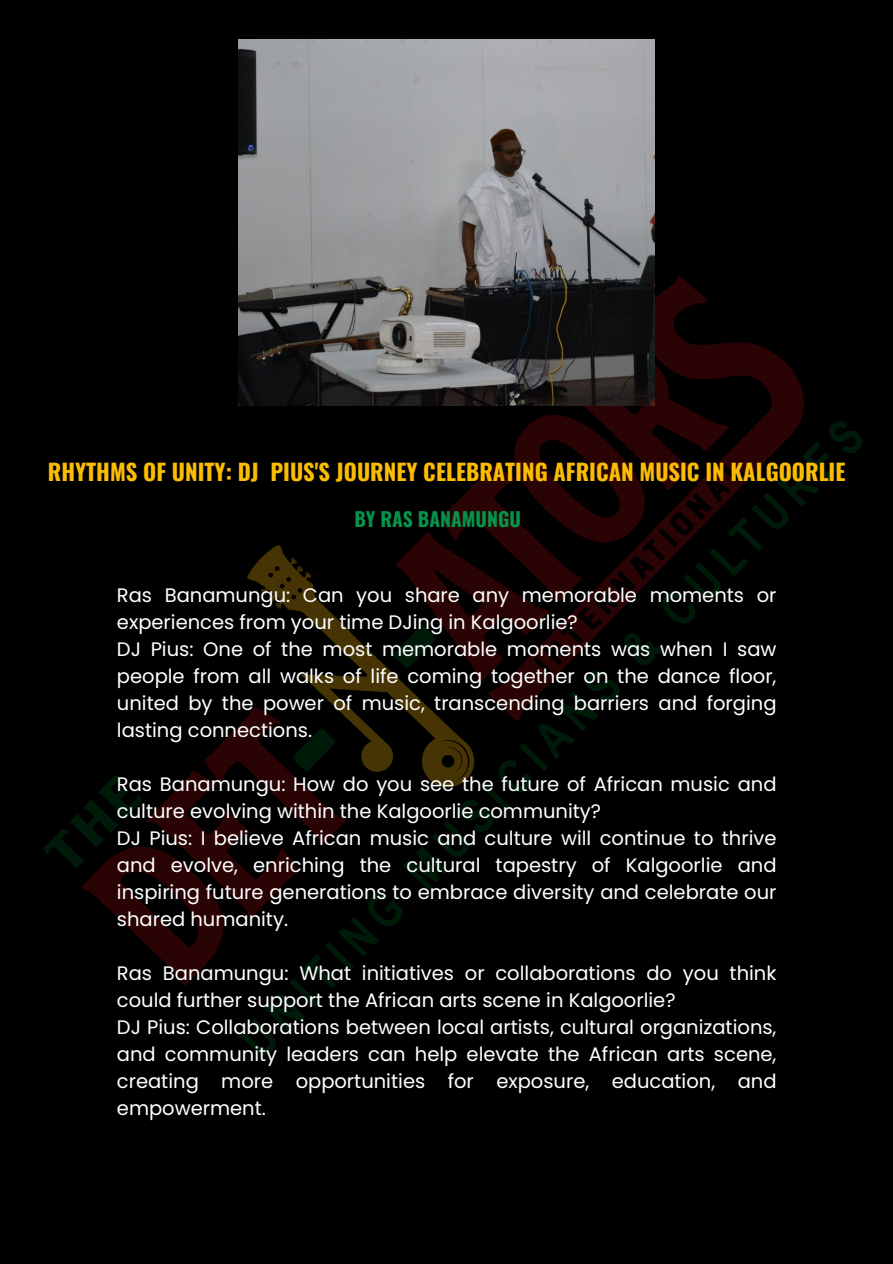
<style>
.page{position:relative;width:893px;height:1264px;background:#fff}
.page>*{position:absolute;margin:0;border:0;box-sizing:border-box;transform-origin:0 0}
.t1{font:700 22.5px "Oswald";color:#fbbc04}
.t2{font:19.5px/27px "Poppins";color:#fff}
.t3{font:700 19.5px "Oswald";color:#04944b}
</style>
<div class="page">
<img style="left:0;top:0;width:892px;height:1263px">
<img style="left:238px;top:40px;width:416px;height:365px">
<p class="t1" style="left:48px;top:453px;width:799px">RHYTHMS OF UNITY: DJ PIUS'S JOURNEY CELEBRATING AFRICAN MUSIC IN KALGOORLIE</p>
<p class="t3" style="left:354px;top:503px;width:168px">BY RAS BANAMUNGU</p>
<h1 class="t2" style="left:117px;top:581px;width:661px">Ras Banamungu: Can you share any memorable moments or experiences from your time DJing in Kalgoorlie?</h1>
<h2 class="t2" style="left:117px;top:635px;width:661px;text-align:justify">DJ Pius: One of the most memorable moments was when I saw people from all walks of life coming together on the dance floor, united by the power of music, transcending barriers and forging lasting connections.</h2>
<p class="t2" style="left:117px;top:770px;width:661px">Ras Banamungu: How do you see the future of African music and culture evolving within the Kalgoorlie community?</p>
<p class="t2" style="left:117px;top:824px;width:661px;text-align:justify">DJ Pius: I believe African music and culture will continue to thrive and evolve, enriching the cultural tapestry of Kalgoorlie and inspiring future generations to embrace diversity and celebrate our shared humanity.</p>
<p class="t2" style="left:117px;top:959px;width:661px">Ras Banamungu: What initiatives or collaborations do you think could further support the African arts scene in Kalgoorlie?</p>
<p class="t2" style="left:117px;top:1013px;width:661px;text-align:justify">DJ Pius: Collaborations between local artists, cultural organizations, and community leaders can help elevate the African arts scene, creating more opportunities for exposure, education, and empowerment.</p>
</div>
